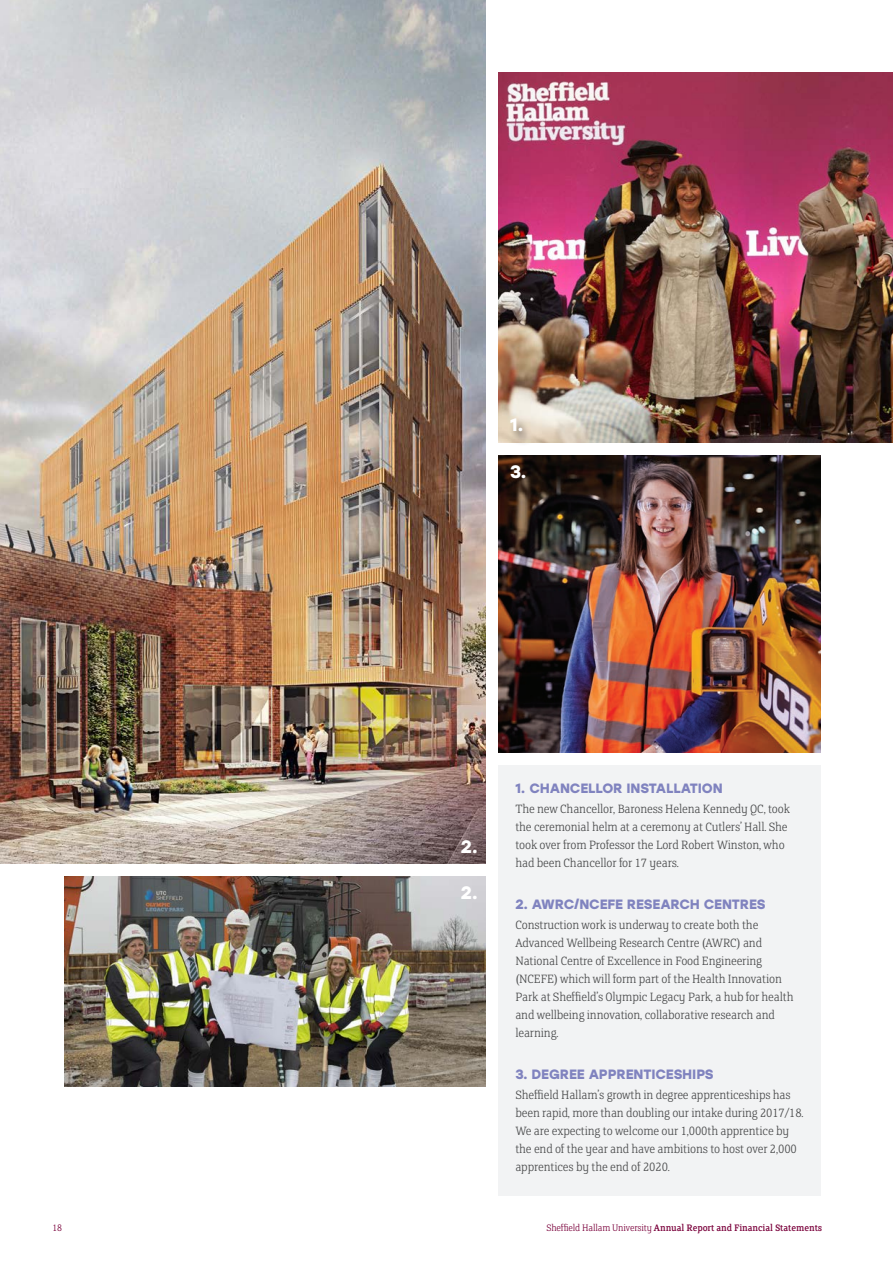
<style>
.page{position:relative;width:893px;height:1263px;background:#fff}
.page>*{position:absolute;margin:0;border:0;box-sizing:border-box;transform-origin:0 0}
.BODY_COPY{font:700 18px "Stolzl";color:#fff}
.BODY_COPY-2{font:300 13.5px/18px "FS Clerkenwell";letter-spacing:-.01em;color:#4b4c4d}
.SUB_HEADER{font:700 13.5px "Stolzl";letter-spacing:-.01em;color:#8083bf}
.t1{font:10.5px "FS Clerkenwell";letter-spacing:-.01em;color:#7a003b}
.t2{font:300 10.5px "FS Clerkenwell";color:#7a003b}
.s1{font-weight:300}
</style>
<div class="page">
<div style="left:498px;top:765px;width:323px;height:431px;background:#f2f3f4"></div>
<img style="left:0;top:0;width:486px;height:863px">
<img style="left:498px;top:455px;width:323px;height:298px">
<img style="left:65px;top:876px;width:421px;height:210px">
<img style="left:498px;top:72px;width:395px;height:370px">
<div style="left:507px;top:417px;width:27px;height:29px;background:#231f20;opacity:.75"></div>
<p class="BODY_COPY" style="left:510px;top:411px;width:15px">1.</p>
<p class="BODY_COPY" style="left:510px;top:458px;width:18px">3.</p>
<p class="BODY_COPY" style="left:461px;top:833px;width:19px">2.</p>
<p class="BODY_COPY" style="left:461px;top:880px;width:19px">2.</p>
<p class="SUB_HEADER" style="left:515px;top:778px;width:209px">1. CHANCELLOR INSTALLATION</p>
<p class="BODY_COPY-2" style="left:515px;top:800px;width:276px">The new Chancellor, Baroness Helena Kennedy QC, took the ceremonial helm at a ceremony at Cutlers’ Hall. She took over from Professor the Lord Robert Winston, who had been Chancellor for 17 years.</p>
<p class="SUB_HEADER" style="left:515px;top:894px;width:252px">2. AWRC/NCEFE RESEARCH CENTRES</p>
<p class="BODY_COPY-2" style="left:515px;top:916px;width:280px">Construction work is underway to create both the Advanced Wellbeing Research Centre (AWRC) and National Centre of Excellence in Food Engineering (NCEFE) which will form part of the Health Innovation Park at Sheffield’s Olympic Legacy Park, a hub for health and wellbeing innovation, collaborative research and learning.</p>
<p class="SUB_HEADER" style="left:515px;top:1064px;width:200px">3. DEGREE APPRENTICESHIPS</p>
<p class="BODY_COPY-2" style="left:515px;top:1085px;width:290px">Sheffield Hallam’s growth in degree apprenticeships has been rapid, more than doubling our intake during 2017/18.<br>We are expecting to welcome our 1,000th apprentice by the end of the year and have ambitions to host over 2,000 apprentices by the end of 2020.</p>
<p class="t2" style="left:52px;top:1221px;width:11px">18</p>
<p class="t1" style="left:546px;top:1221px;width:277px"><span class="s1">Sheffield Hallam University</span> Annual Report and Financial Statements</p>
</div>
